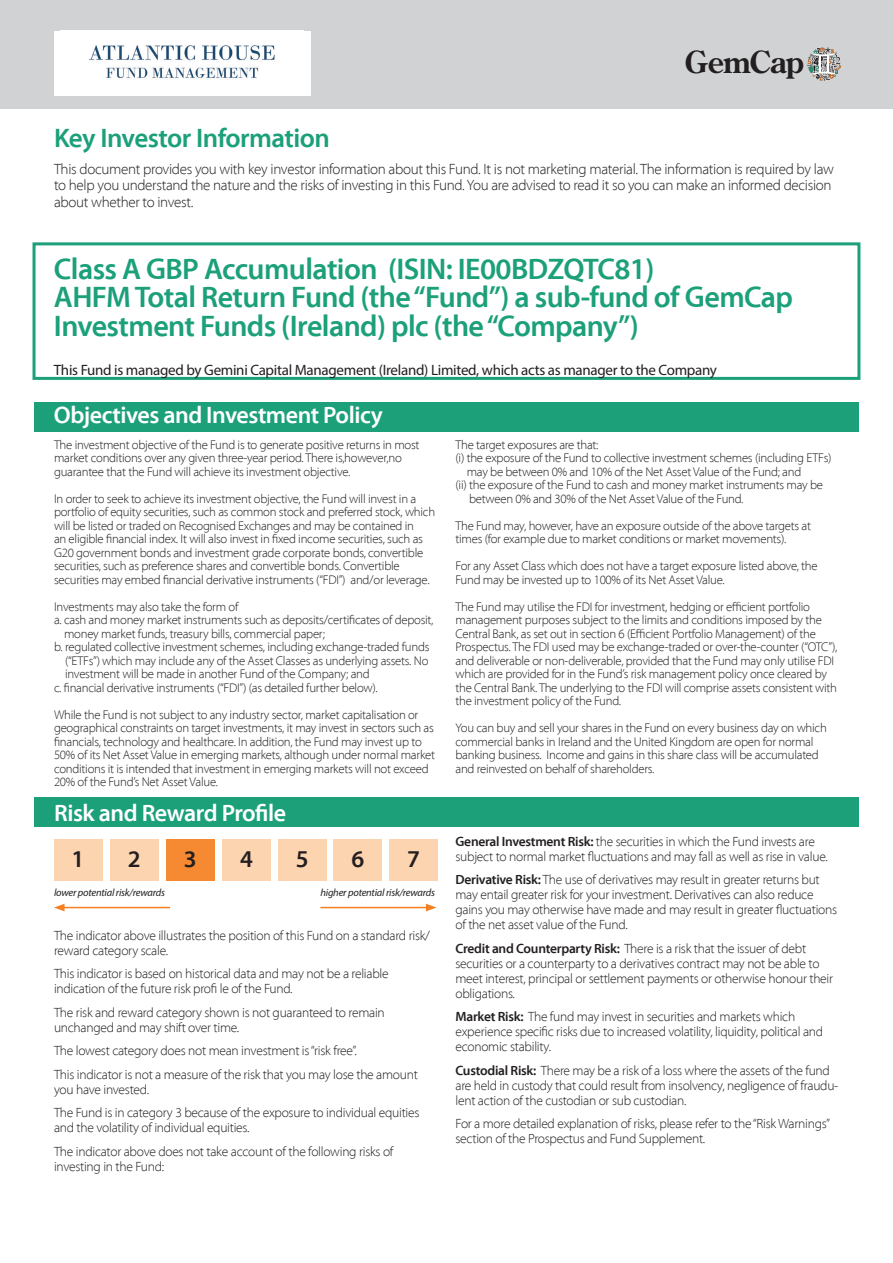
<style>
.page{position:relative;width:893px;height:1263px;background:#fff}
.page>*{position:absolute;margin:0;border:0;box-sizing:border-box;transform-origin:0 0}
.t1{font:700 30.3px "Century Old Style";letter-spacing:-.02em;color:#231f20}
.t2{font:600 30px/28.5px "Myriad Pro";letter-spacing:-.02em;color:#1ba07a}
.t3{font:600 27px "Myriad Pro";letter-spacing:-.02em;color:#1ba07a}
.t4{font:600 24px "Myriad Pro";letter-spacing:-.02em;color:#fff}
.t5{font:600 24px "Myriad Pro";color:#231f20}
.t6{font:300 15px/16.5px "Myriad Pro";letter-spacing:-.02em;color:#231f20}
.t7{font:15px "Myriad Pro";letter-spacing:-.02em;color:#231f20}
.t8{font:300 13.5px/15px "Myriad Pro";letter-spacing:-.02em;color:#231f20}
.t9{font:300 12.75px/13.5px "Myriad Pro";letter-spacing:-.02em;color:#231f20}
.t10{font:italic 10.5px "Myriad Pro";letter-spacing:-.02em;color:#231f20}
.s1{font-weight:600}
</style>
<div class="page">
<div style="left:33px;top:242px;width:827px;height:138px;background:#fff;border:3px solid #1ba07a"></div>
<div style="left:0;top:0;width:893px;height:108px;background:#d1d2d4"></div>
<svg style="left:807px;top:47px;width:34px;height:34px"></svg>
<div style="left:54px;top:31px;width:257px;height:64px;background:#fff"></div>
<img style="left:89px;top:45px;width:186px;height:34px">
<div style="left:34px;top:402px;width:825px;height:29px;background:#1ba07a"></div>
<div style="left:34px;top:797px;width:825px;height:29px;background:#1ba07a"></div>
<div style="left:54px;top:839px;width:48px;height:42px;background:#fdd4b0"></div>
<div style="left:110px;top:839px;width:48px;height:42px;background:#fdd4b0"></div>
<div style="left:166px;top:839px;width:48px;height:42px;background:#f58a32"></div>
<hr style="left:62px;top:907px;width:108px;height:1px;background:#f57f21">
<svg style="left:54px;top:904px;width:11px;height:7px"></svg>
<div style="left:223px;top:839px;width:48px;height:42px;background:#fdd4b0"></div>
<div style="left:278px;top:839px;width:48px;height:42px;background:#fdd4b0"></div>
<div style="left:334px;top:839px;width:48px;height:42px;background:#fdd4b0"></div>
<div style="left:389px;top:839px;width:48px;height:42px;background:#fdd4b0"></div>
<hr style="left:320px;top:907px;width:108px;height:1px;background:#f57f21">
<svg style="left:426px;top:904px;width:10px;height:7px"></svg>
<p class="t1" style="left:685px;top:48px;width:121px">GemCap</p>
<p class="t3" style="left:54px;top:123px;width:278px">Key Investor Information</p>
<p class="t6" style="left:54px;top:161px;width:781px">This document provides you with key investor information about this Fund. It is not marketing material. The information is required by law to help you understand the nature and the risks of investing in this Fund. You are advised to read it so you can make an informed decision about whether to invest.</p>
<p class="t2" style="left:54px;top:255px;width:602px">Class A GBP Accumulation (ISIN: IE00BDZQTC81)</p>
<p class="t2" style="left:54px;top:283px;width:741px">AHFM Total Return Fund (the “Fund”) a sub-fund of GemCap<br>Investment Funds (Ireland) plc (the “Company”)</p>
<p class="t7" style="left:54px;top:360px;width:664px">This Fund is managed by Gemini Capital Management (Ireland) Limited, which acts as manager to the Company</p>
<p class="t4" style="left:54px;top:402px;width:330px">Objectives and Investment Policy</p>
<p class="t9" style="left:54px;top:438px;width:367px">The investment objective of the Fund is to generate positive returns in most market conditions over any given three-year period. There is,however,no guarantee that the Fund will achieve its investment objective.</p>
<p class="t9" style="left:54px;top:492px;width:383px">In order to seek to achieve its investment objective, the Fund will invest in a portfolio of equity securities, such as common stock and preferred stock, which will be listed or traded on Recognised Exchanges and may be contained in<br>an eligible financial index. It will also invest in fixed income securities, such as G20 government bonds and investment grade corporate bonds, convertible securities, such as preference shares and convertible bonds. Convertible securities may embed financial derivative instruments (“FDI”) and/or leverage.</p>
<p class="t9" style="left:54px;top:600px;width:186px">Investments may also take the form of</p>
<p class="t9" style="left:64px;top:613px;width:371px;text-indent:-10px">a. cash and money market instruments such as deposits/certificates of deposit, money market funds, treasury bills, commercial paper;</p>
<p class="t9" style="left:65px;top:640px;width:366px;text-align:justify;text-indent:-11px">b. regulated collective investment schemes, including exchange-traded funds (“ETFs”) which may include any of the Asset Classes as underlying assets. No investment will be made in another Fund of the Company; and</p>
<p class="t9" style="left:54px;top:681px;width:325px">c. financial derivative instruments (“FDI”) (as detailed further below).</p>
<p class="t9" style="left:54px;top:708px;width:383px">While the Fund is not subject to any industry sector, market capitalisation or geographical constraints on target investments, it may invest in sectors such as financials, technology and healthcare. In addition, the Fund may invest up to 50% of its Net Asset Value in emerging markets, although under normal market conditions it is intended that investment in emerging markets will not exceed 20% of the Fund’s Net Asset Value.</p>
<p class="t4" style="left:54px;top:799px;width:234px">Risk and Reward Profile</p>
<p class="t5" style="left:72px;top:846px;width:14px">1</p>
<p class="t5" style="left:128px;top:846px;width:14px">2</p>
<p class="t10" style="left:54px;top:886px;width:112px">lower potential risk/rewards</p>
<p class="t5" style="left:184px;top:846px;width:14px">3</p>
<p class="t5" style="left:240px;top:846px;width:14px">4</p>
<p class="t5" style="left:296px;top:846px;width:14px">5</p>
<p class="t5" style="left:351px;top:846px;width:14px">6</p>
<p class="t5" style="left:407px;top:846px;width:14px">7</p>
<p class="t10" style="left:320px;top:886px;width:116px">higher potential risk/rewards</p>
<p class="t8" style="left:54px;top:928px;width:378px">The indicator above illustrates the position of this Fund on a standard risk/ reward category scale.</p>
<p class="t8" style="left:54px;top:966px;width:336px">This indicator is based on historical data and may not be a reliable indication of the future risk profi le of the Fund.</p>
<p class="t8" style="left:54px;top:1005px;width:332px">The risk and reward category shown is not guaranteed to remain unchanged and may shift over time.</p>
<p class="t8" style="left:54px;top:1043px;width:304px">The lowest category does not mean investment is “risk free”.</p>
<p class="t8" style="left:54px;top:1067px;width:365px">This indicator is not a measure of the risk that you may lose the amount you have invested.</p>
<p class="t8" style="left:54px;top:1105px;width:367px">The Fund is in category 3 because of the exposure to individual equities and the volatility of individual equities.</p>
<p class="t8" style="left:54px;top:1144px;width:341px">The indicator above does not take account of the following risks of investing in the Fund:</p>
<p class="t9" style="left:455px;top:438px;width:144px">The target exposures are that:</p>
<p class="t9" style="left:467px;top:451px;width:366px;text-indent:-11px">(i) the exposure of the Fund to collective investment schemes (including ETFs) may be between 0% and 10% of the Net Asset Value of the Fund; and</p>
<p class="t9" style="left:469px;top:478px;width:355px;text-indent:-14px">(ii) the exposure of the Fund to cash and money market instruments may be between 0% and 30% of the Net Asset Value of the Fund.</p>
<p class="t9" style="left:455px;top:519px;width:357px">The Fund may, however, have an exposure outside of the above targets at times (for example due to market conditions or market movements).</p>
<p class="t9" style="left:455px;top:559px;width:364px">For any Asset Class which does not have a target exposure listed above, the<br>Fund may be invested up to 100% of its Net Asset Value.</p>
<p class="t9" style="left:455px;top:600px;width:383px">The Fund may utilise the FDI for investment, hedging or efficient portfolio management purposes subject to the limits and conditions imposed by the Central Bank, as set out in section 6 (Efficient Portfolio Management) of the Prospectus. The FDI used may be exchange-traded or over-the-counter (“OTC”), and deliverable or non-deliverable, provided that the Fund may only utilise FDI which are provided for in the Fund’s risk management policy once cleared by the Central Bank. The underlying to the FDI will comprise assets consistent with the investment policy of the Fund.</p>
<p class="t9" style="left:455px;top:721px;width:373px">You can buy and sell your shares in the Fund on every business day on which commercial banks in Ireland and the United Kingdom are open for normal banking business. Income and gains in this share class will be accumulated and reinvested on behalf of shareholders.</p>
<p class="t8" style="left:455px;top:834px;width:374px"><span class="s1">General Investment Risk:</span> the securities in which the Fund invests are subject to normal market fluctuations and may fall as well as rise in value.</p>
<p class="t8" style="left:455px;top:872px;width:383px"><span class="s1">Derivative Risk:</span> The use of derivatives may result in greater returns but may entail greater risk for your investment. Derivatives can also reduce gains you may otherwise have made and may result in greater fluctuations of the net asset value of the Fund.</p>
<p class="t8" style="left:455px;top:941px;width:379px"><span class="s1">Credit and Counterparty Risk:</span> There is a risk that the issuer of debt securities or a counterparty to a derivatives contract may not be able to meet interest, principal or settlement payments or otherwise honour their obligations.</p>
<p class="t8" style="left:455px;top:1009px;width:369px"><span class="s1">Market Risk:</span> The fund may invest in securities and markets which experience specific risks due to increased volatility, liquidity, political and economic stability.</p>
<p class="t8" style="left:455px;top:1063px;width:384px"><span class="s1">Custodial Risk:</span> There may be a risk of a loss where the assets of the fund are held in custody that could result from insolvency, negligence of fraudu&shy;lent action of the custodian or sub custodian.</p>
<p class="t8" style="left:455px;top:1116px;width:376px">For a more detailed explanation of risks, please refer to the “Risk Warnings” section of the Prospectus and Fund Supplement.</p>
</div>
